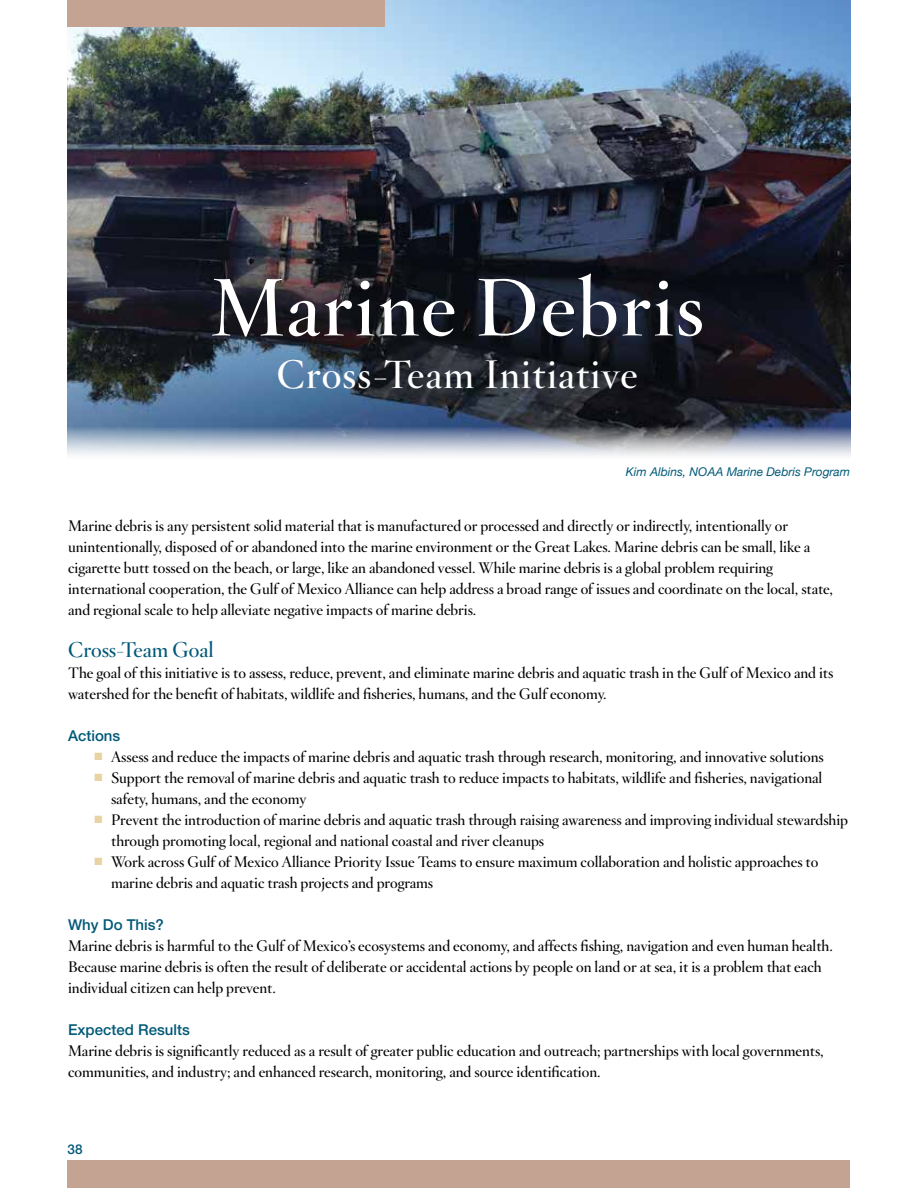
<style>
.page{position:relative;width:918px;height:1188px;background:#fff}
.page>*{position:absolute;margin:0;border:0;box-sizing:border-box;transform-origin:0 0}
.t1{font:79.5px "Hoefler Titling HTF Sm Roman";letter-spacing:.03em;color:#fff}
.t2{font:39px "Hoefler Titling HTF Sm Roman";letter-spacing:.03em;color:#fff}
.t3{font:21px "Hoefler Titling HTF Sm Roman";color:#005978}
.t4{font:15px/21px "Hoefler Titling HTF Sm Roman";color:#000}
.t5{font:500 15px "Helvetica Neue";color:#005978}
.t6{font:500 13.5px "Helvetica Neue";color:#005978}
.t7{font:italic 12px "Helvetica Neue";color:#005978}
.s1{color:#e8d3a2}
</style>
<div class="page">
<img style="left:67px;top:0;width:783px;height:426px">
<svg style="left:67px;top:426px;width:784px;height:30px"></svg>
<div style="left:67px;top:0;width:318px;height:27px;background:#c4a392"></div>
<div style="left:68px;top:1160px;width:782px;height:28px;background:#c4a392"></div>
<h1 class="t1" style="left:211px;top:256px;width:495px">Marine Debris</h1>
<h2 class="t2" style="left:277px;top:349px;width:362px">Cross-Team Initiative</h2>
<p class="t7" style="left:626px;top:463px;width:226px">Kim Albins, NOAA Marine Debris Program</p>
<p class="t4" style="left:68px;top:515px;width:766px">Marine debris is any persistent solid material that is manufactured or processed and directly or indirectly, intentionally or unintentionally, disposed of or abandoned into the marine environment or the Great Lakes. Marine debris can be small, like a cigarette butt tossed on the beach, or large, like an abandoned vessel. While marine debris is a global problem requiring international cooperation, the Gulf of Mexico Alliance can help address a broad range of issues and coordinate on the local, state, and regional scale to help alleviate negative impacts of marine debris.</p>
<h3 class="t3" style="left:68px;top:636px;width:147px">Cross-Team Goal</h3>
<p class="t4" style="left:68px;top:662px;width:767px">The goal of this initiative is to assess, reduce, prevent, and eliminate marine debris and aquatic trash in the Gulf of Mexico and its watershed for the benefit of habitats, wildlife and fisheries, humans, and the Gulf economy.</p>
<p class="t5" style="left:68px;top:727px;width:54px">Actions</p>
<p class="t4" style="left:94px;top:746px;width:731px"><span class="s1">■</span> Assess and reduce the impacts of marine debris and aquatic trash through research, monitoring, and innovative solutions</p>
<p class="t4" style="left:111px;top:767px;width:713px;text-indent:-17px"><span class="s1">■</span> Support the removal of marine debris and aquatic trash to reduce impacts to habitats, wildlife and fisheries, navigational safety, humans, and the economy</p>
<p class="t4" style="left:111px;top:809px;width:738px;text-indent:-17px"><span class="s1">■</span> Prevent the introduction of marine debris and aquatic trash through raising awareness and improving individual stewardship through promoting local, regional and national coastal and river cleanups</p>
<p class="t4" style="left:111px;top:851px;width:709px;text-indent:-17px"><span class="s1">■</span> Work across Gulf of Mexico Alliance Priority Issue Teams to ensure maximum collaboration and holistic approaches to marine debris and aquatic trash projects and programs</p>
<p class="t5" style="left:68px;top:916px;width:97px">Why Do This?</p>
<p class="t4" style="left:68px;top:935px;width:766px">Marine debris is harmful to the Gulf of Mexico’s ecosystems and economy, and affects fishing, navigation and even human health.<br>Because marine debris is often the result of deliberate or accidental actions by people on land or at sea, it is a problem that each individual citizen can help prevent.</p>
<p class="t5" style="left:68px;top:1021px;width:123px">Expected Results</p>
<p class="t4" style="left:68px;top:1040px;width:757px">Marine debris is significantly reduced as a result of greater public education and outreach; partnerships with local governments, communities, and industry; and enhanced research, monitoring, and source identification.</p>
<p class="t6" style="left:68px;top:1141px;width:17px">38</p>
</div>
